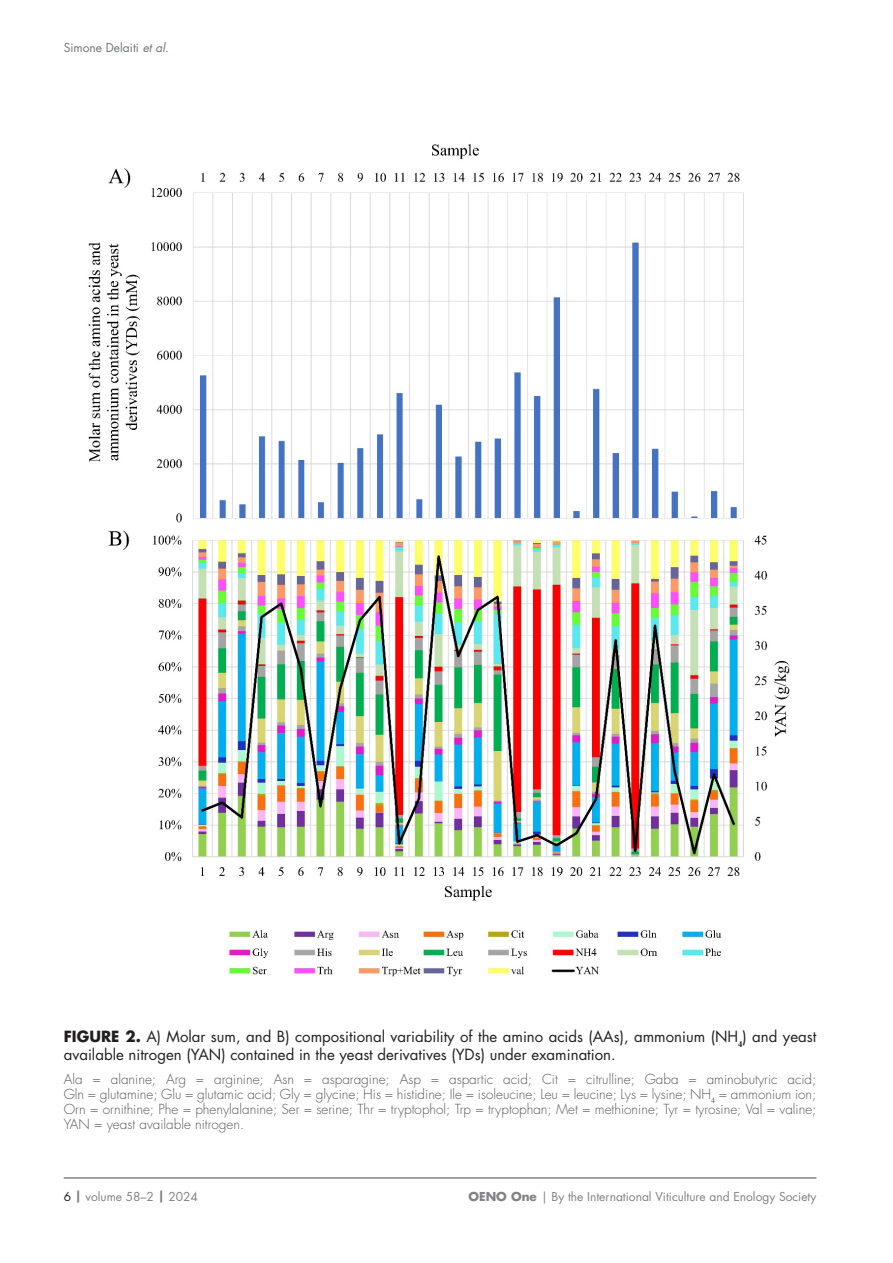
<style>
.page{position:relative;width:893px;height:1263px;background:#fff}
.page>*{position:absolute;margin:0;border:0;box-sizing:border-box;transform-origin:0 0}
.t1{font:15px/18px "Futura Std";color:#231f20}
.t2{font:300 13.5px/15px "Futura Std";color:#57585a;text-align:justify}
.t3{font:12px "Futura Std";color:#808285}
.t4{font:12px "Futura Std";color:#6b7771}
.s1{font-style:italic}
.s2{font-weight:700}
.s3{color:#231f20}
</style>
<div class="page">
<hr style="left:64px;top:1177px;width:752px;height:2px;background:#808285">
<img style="left:88px;top:144px;width:702px;height:833px">
<p class="t4" style="left:64px;top:40px;width:107px">Simone Delaiti <span class="s1">et al.</span></p>
<p class="t1" style="left:64px;top:1028px;width:754px"><span class="s2">FIGURE 2.</span> A) Molar sum, and B) compositional variability of the amino acids (AAs), ammonium (NH<sub>4</sub>) and yeast available nitrogen (YAN) contained in the yeast derivatives (YDs) under examination.</p>
<p class="t2" style="left:64px;top:1071px;width:754px">Ala = alanine; Arg = arginine; Asn = asparagine; Asp = aspartic acid; Cit = citrulline; Gaba = aminobutyric acid; Gln = glutamine; Glu = glutamic acid; Gly = glycine; His = histidine; Ile = isoleucine; Leu = leucine; Lys = lysine; NH<sub>4</sub> = ammonium ion; Orn = ornithine; Phe = phenylalanine; Ser = serine; Thr = tryptophol; Trp = tryptophan; Met = methionine; Tyr = tyrosine; Val = valine; YAN = yeast available nitrogen.</p>
<p class="t3" style="left:64px;top:1188px;width:136px"><span class="s3">6</span> <span class="s2">|</span> volume 58–2 <span class="s2">|</span> 2024</p>
<p class="t3" style="left:468px;top:1188px;width:349px"><span class="s2">OENO One</span> | By the International Viticulture and Enology Society</p>
</div>
